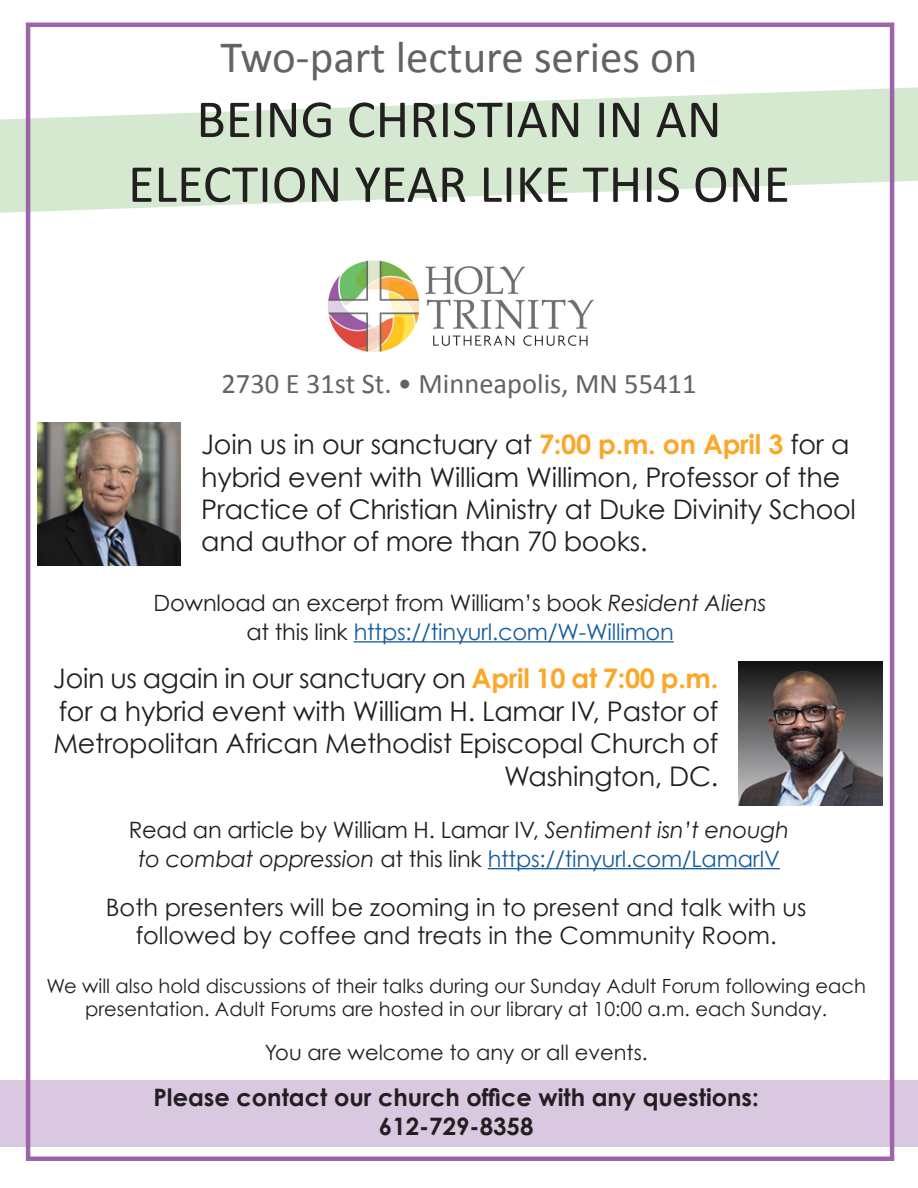
<style>
.page{position:relative;width:918px;height:1188px;background:#fff}
.page>*{position:absolute;margin:0;border:0;box-sizing:border-box;transform-origin:0 0}
.t1{font:54px "Calibri";color:#231f20}
.t2{font:45px "Calibri";color:#636366}
.t3{font:28.5px "Calibri";color:#636366}
.t4{font:27px "Century Gothic";letter-spacing:-.01em;color:#231f20}
.t5{font:24px "Century Gothic";color:#231f20}
.t6{font:700 24px "Century Gothic";color:#231f20}
.t7{font:22.5px/28.8px "Century Gothic";letter-spacing:-.01em;color:#231f20;text-align:center}
.t8{font:22.5px "Century Gothic";letter-spacing:-.01em;color:#175d9e}
.t9{font:21px "Century Gothic";color:#231f20}
.t10{font:19.5px/23.4px "Century Gothic";color:#231f20;text-align:center}
.s1{font-weight:700;color:#faa72a}
.s2{font-style:italic}
.s3{color:#175d9e}
.s4{font-style:italic;color:#231f20}
.s5{color:#231f20}
</style>
<div class="page">
<div style="left:0;top:1080px;width:918px;height:66px;background:#dac8e1"></div>
<svg style="left:0;top:87px;width:918px;height:126px;fill:#d4e9cf"></svg>
<div style="left:26px;top:22px;width:868px;height:1139px;border:4px solid #9e64a9"></div>
<img style="left:328px;top:260px;width:266px;height:92px">
<hr style="left:354px;top:641px;width:320px;height:2px;background:#175d9e">
<img style="left:38px;top:422px;width:143px;height:144px">
<img style="left:739px;top:662px;width:143px;height:143px">
<hr style="left:488px;top:868px;width:292px;height:1px;background:#175d9e">
<p class="t2" style="left:220px;top:26px;width:479px">Two-part lecture series on</p>
<p class="t1" style="left:196px;top:82px;width:527px">BEING CHRISTIAN IN AN</p>
<p class="t1" style="left:128px;top:146px;width:663px">ELECTION YEAR LIKE THIS ONE</p>
<p class="t3" style="left:221px;top:364px;width:477px">2730 E 31st St. • Minneapolis, MN 55411</p>
<p class="t4" style="left:201px;top:428px;width:650px">Join us in our sanctuary at <span class="s1">7:00 p.m. on April 3</span> for a</p>
<p class="t4" style="left:201px;top:460px;width:640px">hybrid event with William Willimon, Professor of the</p>
<p class="t4" style="left:201px;top:493px;width:656px">Practice of Christian Ministry at Duke Divinity School</p>
<p class="t4" style="left:201px;top:525px;width:448px">and author of more than 70 books.</p>
<p class="t7" style="left:154px;top:588px;width:614px">Download an excerpt from William’s book <span class="s2">Resident Aliens </span>at this link <span class="s3">https://tinyurl.com/W-Willimon</span></p>
<p class="t4" style="left:53px;top:662px;width:667px">Join us again in our sanctuary on <span class="s1">April 10 at 7:00 p.m.</span></p>
<p class="t4" style="left:59px;top:695px;width:661px">for a hybrid event with William H. Lamar IV, Pastor of</p>
<p class="t4" style="left:53px;top:727px;width:666px">Metropolitan African Methodist Episcopal Church of</p>
<p class="t4" style="left:504px;top:759px;width:216px">Washington, DC.</p>
<p class="t7" style="left:129px;top:815px;width:662px">Read an article by William H. Lamar IV, <span class="s2">Sentiment isn’t enough</span></p>
<p class="t8" style="left:138px;top:845px;width:643px"><span class="s4">to combat oppression</span> <span class="s5">at this link</span> https://tinyurl.com/LamarIV</p>
<p class="t5" style="left:106px;top:892px;width:702px">Both presenters will be zooming in to present and talk with us</p>
<p class="t5" style="left:136px;top:921px;width:642px">followed by coffee and treats in the Community Room.</p>
<p class="t10" style="left:46px;top:974px;width:821px">We will also hold discussions of their talks during our Sunday Adult Forum following each presentation. Adult Forums are hosted in our library at 10:00 a.m. each Sunday.</p>
<p class="t9" style="left:265px;top:1039px;width:384px">You are welcome to any or all events.</p>
<p class="t6" style="left:154px;top:1083px;width:607px">Please contact our church office with any questions:</p>
<p class="t6" style="left:379px;top:1111px;width:156px">612-729-8358</p>
</div>
